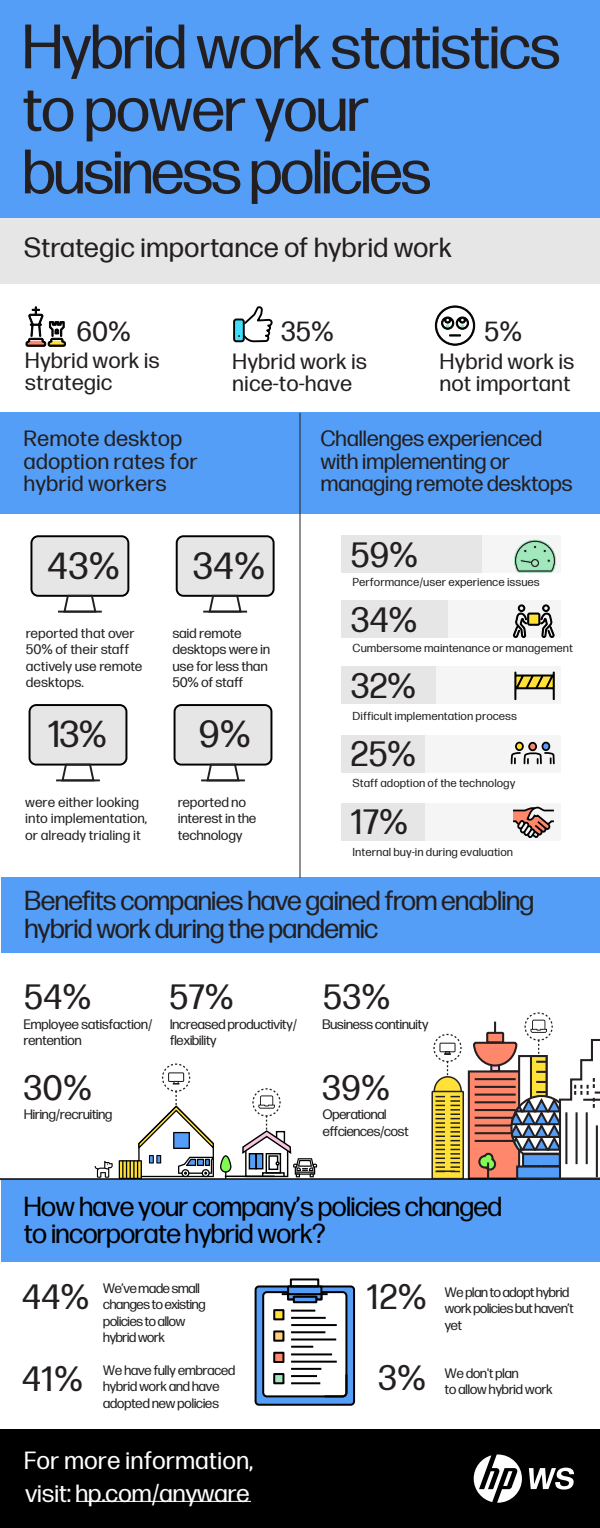
<style>
.page{position:relative;width:600px;height:1528px;background:#fff}
.page>*{position:absolute;margin:0;border:0;box-sizing:border-box;transform-origin:0 0}
.t1{font:62.5px/62.5px "Forma DJR Cyrillic Display";color:#231f20}
.t2{font:37.5px "Forma DJR Micro";color:#231f20}
.t3{font:37.5px "Forma DJR Cyrillic Display";color:#231f20}
.t4{font:35px "Forma DJR Micro";color:#231f20}
.t5{font:27.5px/27.5px "Forma DJR Cyrillic Display";color:#231f20}
.t6{font:27.5px/27.5px "Forma DJR Cyrillic Display";color:#000}
.t7{font:27.5px "Forma DJR Micro";color:#231f20}
.t8{font:24.75px "Forma DJR Micro";letter-spacing:-.02em;color:#fcfcfc}
.t9{font:24.75px "Forma DJR Micro";color:#fff}
.t10{font:22px/22px "Forma DJR Micro";color:#231f20}
.t11{font:22px/22.5px "Forma DJR Micro";letter-spacing:-.025em;color:#231f20}
.t12{font:13.75px/16.5px "Forma DJR Cyrillic Display";color:#231f20}
.t13{font:13.75px/16.5px "Forma DJR Micro";letter-spacing:-.005em;color:#231f20}
.t14{font:11.5px "Forma DJR Micro";color:#231f20}
</style>
<div class="page">
<div style="left:1px;top:1180px;width:599px;height:82px;background:#549ef7"></div>
<div style="left:353px;top:735px;width:208px;height:37px;background:#f5f5f5"></div>
<div style="left:353px;top:535px;width:208px;height:38px;background:#f5f5f5"></div>
<div style="left:341px;top:535px;width:141px;height:38px;background:#e6e6e6"></div>
<div style="left:0;top:0;width:600px;height:219px;background:#549ef7"></div>
<div style="left:0;top:218px;width:600px;height:65px;background:#e6e6e6"></div>
<div style="left:0;top:412px;width:600px;height:101px;background:#549ef7"></div>
<div style="left:31px;top:536px;width:97px;height:60px;background:#e6e6e6;border-radius:7px"></div>
<div style="left:30px;top:535px;width:99px;height:62px;border:2px solid #000;border-radius:7px"></div>
<svg style="left:62px;top:594px;width:36px;height:19px"></svg>
<hr style="left:58px;top:611px;width:44px;height:1px;background:#231f20">
<div style="left:177px;top:536px;width:97px;height:60px;background:#e6e6e6;border-radius:7px"></div>
<div style="left:176px;top:535px;width:99px;height:62px;border:2px solid #000;border-radius:7px"></div>
<svg style="left:207px;top:594px;width:36px;height:19px"></svg>
<hr style="left:203px;top:611px;width:44px;height:1px;background:#231f20">
<div style="left:30px;top:705px;width:96px;height:59px;background:#e6e6e6;border-radius:7px"></div>
<div style="left:29px;top:704px;width:98px;height:61px;border:2px solid #000;border-radius:7px"></div>
<svg style="left:60px;top:762px;width:36px;height:20px"></svg>
<hr style="left:56px;top:779px;width:44px;height:2px;background:#231f20">
<div style="left:175px;top:705px;width:96px;height:59px;background:#e6e6e6;border-radius:7px"></div>
<div style="left:174px;top:704px;width:98px;height:61px;border:2px solid #000;border-radius:7px"></div>
<svg style="left:205px;top:762px;width:36px;height:20px"></svg>
<hr style="left:201px;top:779px;width:44px;height:2px;background:#231f20">
<div style="left:0;top:1429px;width:600px;height:99px;background:#000"></div>
<div style="left:468px;top:1070px;width:55px;height:109px;background:#ff876b;border:2px solid #241f21"></div>
<hr style="left:0;top:1178px;width:600px;height:2px;background:#000">
<svg style="left:434px;top:1076px;width:27px;height:30px"></svg>
<div style="left:434px;top:1077px;width:27px;height:29px;background:#ffe137;border-radius:50%"></div>
<div style="left:434px;top:1076px;width:28px;height:30px;border:1px solid #241f21;border-radius:50%"></div>
<svg style="left:431px;top:1090px;width:34px;height:90px;background:#bea939"></svg>
<svg style="left:95px;top:1161px;width:18px;height:16px"></svg>
<svg style="left:433px;top:1033px;width:29px;height:42px"></svg>
<svg style="left:472px;top:1012px;width:128px;height:168px"></svg>
<hr style="left:225px;top:1175px;width:50px;height:2px;background:#000">
<svg style="left:220px;top:1155px;width:11px;height:24px"></svg>
<svg style="left:119px;top:1063px;width:95px;height:116px"></svg>
<svg style="left:242px;top:1088px;width:76px;height:89px"></svg>
<svg style="left:514px;top:539px;width:42px;height:34px"></svg>
<div style="left:353px;top:600px;width:208px;height:38px;background:#f5f5f5"></div>
<div style="left:341px;top:600px;width:106px;height:38px;background:#e6e6e6"></div>
<div style="left:353px;top:666px;width:208px;height:38px;background:#f5f5f5"></div>
<div style="left:341px;top:666px;width:95px;height:38px;background:#e6e6e6"></div>
<div style="left:341px;top:735px;width:84px;height:37px;background:#e6e6e6"></div>
<div style="left:353px;top:803px;width:208px;height:37px;background:#f5f5f5"></div>
<div style="left:341px;top:803px;width:84px;height:37px;background:#e6e6e6"></div>
<svg style="left:512px;top:604px;width:43px;height:34px"></svg>
<svg style="left:510px;top:671px;width:45px;height:94px"></svg>
<svg style="left:513px;top:806px;width:41px;height:32px"></svg>
<div style="left:1px;top:878px;width:599px;height:75px;background:#549ef7"></div>
<svg style="left:254px;top:1284px;width:102px;height:122px"></svg>
<div style="left:290px;top:1278px;width:29px;height:9px;border:2px solid #000"></div>
<div style="left:273px;top:1309px;width:11px;height:11px;background:#ffe137;border:2px solid #000"></div>
<div style="left:273px;top:1330px;width:11px;height:11px;background:#ffd076;border:2px solid #000"></div>
<div style="left:273px;top:1373px;width:11px;height:11px;background:#a1e8bc;border:2px solid #000"></div>
<div style="left:273px;top:1351px;width:11px;height:12px;background:#ff876b;border:2px solid #000"></div>
<hr style="left:291px;top:1317px;width:35px;height:2px;background:#000">
<hr style="left:291px;top:1324px;width:46px;height:2px;background:#000">
<hr style="left:291px;top:1309px;width:24px;height:2px;background:#000">
<hr style="left:291px;top:1338px;width:45px;height:2px;background:#000">
<hr style="left:291px;top:1345px;width:22px;height:2px;background:#000">
<hr style="left:291px;top:1331px;width:34px;height:2px;background:#000">
<hr style="left:291px;top:1360px;width:46px;height:2px;background:#000">
<hr style="left:291px;top:1368px;width:30px;height:2px;background:#000">
<hr style="left:291px;top:1353px;width:41px;height:2px;background:#000">
<hr style="left:291px;top:1382px;width:29px;height:2px;background:#000">
<hr style="left:291px;top:1375px;width:26px;height:2px;background:#000">
<hr style="left:282px;top:1293px;width:46px;height:2px;background:#000">
<svg style="left:25px;top:306px;width:41px;height:41px"></svg>
<div style="left:234px;top:319px;width:10px;height:22px;background:#40defa;border-radius:2px"></div>
<div style="left:233px;top:318px;width:12px;height:24px;border:2px solid #000;border-radius:2px"></div>
<svg style="left:239px;top:306px;width:34px;height:37px"></svg>
<svg style="left:435px;top:305px;width:40px;height:41px"></svg>
<svg style="left:474px;top:1454px;width:48px;height:48px"></svg>
<svg style="left:529px;top:1467px;width:45px;height:22px"></svg>
<hr style="left:76px;top:1501px;width:175px;height:1px;background:#fff">
<h1 class="t1" style="left:23px;top:11px;width:538px">Hybrid work statistics to power your business policies</h1>
<h3 class="t7" style="left:24px;top:228px;width:430px">Strategic importance of hybrid work</h3>
<h3 class="t7" style="left:281px;top:312px;width:55px">35%</h3>
<h3 class="t7" style="left:77px;top:312px;width:56px">60%</h3>
<h3 class="t7" style="left:484px;top:312px;width:40px">5%</h3>
<h3 class="t10" style="left:25px;top:348px;width:136px">Hybrid work is strategic</h3>
<h3 class="t10" style="left:232px;top:349px;width:136px">Hybrid work is nice-to-have</h3>
<h3 class="t10" style="left:440px;top:349px;width:137px">Hybrid work is not important</h3>
<h3 class="t10" style="left:24px;top:426px;width:176px">Remote desktop adoption rates for hybrid workers</h3>
<h3 class="t11" style="left:321px;top:425px;width:254px">Challenges experienced with implementing or managing remote desktops</h3>
<h2 class="t2" style="left:47px;top:538px;width:74px">43%</h2>
<h2 class="t2" style="left:193px;top:538px;width:74px">34%</h2>
<h3 class="t4" style="left:351px;top:529px;width:69px">59%</h3>
<p class="t14" style="left:353px;top:574px;width:189px">Performance/user experience issues</p>
<p class="t13" style="left:26px;top:624px;width:118px">reported that over<br>50% of their staff actively use remote desktops.</p>
<p class="t13" style="left:172px;top:624px;width:99px">said remote desktops were in use for less than<br>50% of staff</p>
<h3 class="t4" style="left:351px;top:594px;width:68px">34%</h3>
<p class="t14" style="left:353px;top:639px;width:222px">Cumbersome maintenance or management</p>
<h3 class="t4" style="left:351px;top:661px;width:67px">32%</h3>
<h2 class="t3" style="left:48px;top:708px;width:60px">13%</h2>
<h2 class="t2" style="left:199px;top:707px;width:54px">9%</h2>
<p class="t14" style="left:353px;top:708px;width:166px">Difficult implementation process</p>
<h3 class="t4" style="left:351px;top:729px;width:67px">25%</h3>
<p class="t14" style="left:353px;top:774px;width:164px">Staff adoption of the technology</p>
<p class="t13" style="left:25px;top:792px;width:124px">were either looking into implementation, or already trialing it</p>
<p class="t13" style="left:178px;top:792px;width:80px">reported no interest in the technology</p>
<h3 class="t4" style="left:351px;top:797px;width:59px">17%</h3>
<p class="t14" style="left:353px;top:844px;width:162px">Internal buy-in during evaluation</p>
<h3 class="t5" style="left:25px;top:885px;width:511px">Benefits companies have gained from enabling hybrid work during the pandemic</h3>
<h3 class="t4" style="left:24px;top:972px;width:69px">54%</h3>
<p class="t12" style="left:24px;top:1015px;width:130px">Employee satisfaction/ rentention</p>
<h3 class="t4" style="left:23px;top:1062px;width:70px">30%</h3>
<p class="t12" style="left:24px;top:1105px;width:90px">Hiring/recruiting</p>
<h3 class="t4" style="left:169px;top:972px;width:66px">57%</h3>
<p class="t12" style="left:170px;top:1015px;width:128px">Increased productivity/ flexibility</p>
<h3 class="t4" style="left:323px;top:972px;width:69px">53%</h3>
<p class="t12" style="left:322px;top:1015px;width:108px">Business continuity</p>
<h3 class="t4" style="left:322px;top:1062px;width:70px">39%</h3>
<p class="t12" style="left:323px;top:1105px;width:87px">Operational effciences/cost</p>
<h3 class="t6" style="left:24px;top:1191px;width:479px">How have your company’s policies changed to incorporate hybrid work?</h3>
<h3 class="t4" style="left:22px;top:1272px;width:69px">44%</h3>
<p class="t12" style="left:103px;top:1278px;width:104px">We’ve made small changes to existing policies to allow hybrid work</p>
<h3 class="t4" style="left:22px;top:1354px;width:63px">41%</h3>
<p class="t12" style="left:103px;top:1361px;width:134px">We have fully embraced hybrid work and have adopted new policies</p>
<h3 class="t9" style="left:24px;top:1442px;width:231px">For more information,</h3>
<h3 class="t8" style="left:25px;top:1475px;width:226px">visit: hp.com/anyware</h3>
<h3 class="t4" style="left:366px;top:1272px;width:62px">12%</h3>
<p class="t12" style="left:445px;top:1283px;width:130px">We plan to adopt hybrid work policies but haven’t yet</p>
<h3 class="t4" style="left:378px;top:1353px;width:50px">3%</h3>
<p class="t12" style="left:445px;top:1364px;width:109px">We don't plan<br>to allow hybrid work</p>
</div>
